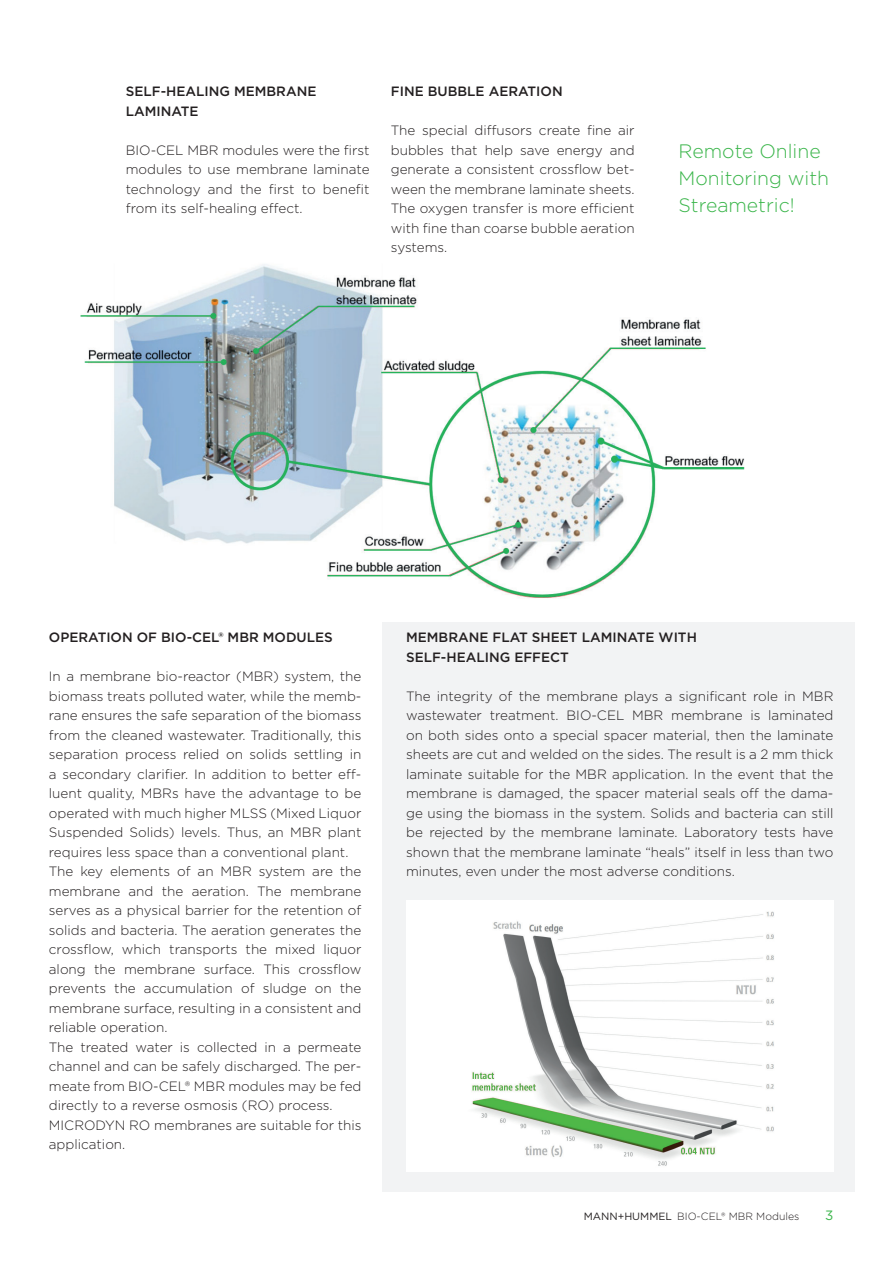
<style>
.page{position:relative;width:893px;height:1263px;background:#fff}
.page>*{position:absolute;margin:0;border:0;box-sizing:border-box;transform-origin:0 0}
.t1{font:300 19.5px/26.7px "Gotham";color:#3ab54a}
.t2{font:300 13.5px/19.5px "Gotham";color:#231f20;text-align:justify}
.t3{font:500 13.5px/19.5px "Gotham";color:#231f20}
.t4{font:13.5px "Gotham";color:#3ab54a}
.t5{font:300 10.5px "Gotham";color:#231f20}
.s1{font-weight:400}
</style>
<div class="page">
<img style="left:80px;top:264px;width:665px;height:334px">
<div style="left:382px;top:622px;width:473px;height:569px;background:#f2f3f4"></div>
<div style="left:406px;top:900px;width:427px;height:272px;background:#fff"></div>
<img style="left:472px;top:911px;width:302px;height:255px">
<p class="t3" style="left:126px;top:81px;width:192px">SELF-HEALING MEMBRANE<br>LAMINATE</p>
<p class="t2" style="left:126px;top:140px;width:245px">BIO-CEL MBR modules were the first modules to use membrane laminate technology and the first to benefit from its self-healing effect.</p>
<p class="t3" style="left:391px;top:81px;width:173px">FINE BUBBLE AERATION</p>
<p class="t2" style="left:391px;top:120px;width:245px">The special diffusors create fine air bubbles that help save energy and generate a consistent crossflow bet&shy;ween the membrane laminate sheets.<br>The oxygen transfer is more efficient with fine than coarse bubble aeration systems.</p>
<h1 class="t1" style="left:679px;top:137px;width:152px">Remote Online<br>Monitoring with<br>Streametric!</h1>
<p class="t3" style="left:49px;top:627px;width:285px">OPERATION OF BIO-CEL® MBR MODULES</p>
<p class="t2" style="left:49px;top:666px;width:314px;text-align:left">In a membrane bio-reactor (MBR) system, the biomass treats polluted water, while the memb&shy;rane ensures the safe separation of the biomass from the cleaned wastewater. Traditionally, this separation process relied on solids settling in a secondary clarifier. In addition to better eff&shy;luent quality, MBRs have the advantage to be operated with much higher MLSS (Mixed Liquor Suspended Solids) levels. Thus, an MBR plant requires less space than a conventional plant.<br>The key elements of an MBR system are the membrane and the aeration. The membrane serves as a physical barrier for the retention of solids and bacteria. The aeration generates the crossflow, which transports the mixed liquor along the membrane surface. This crossflow prevents the accumulation of sludge on the membrane surface, resulting in a consistent and reliable operation.<br>The treated water is collected in a permeate channel and can be safely discharged. The per&shy;meate from BIO-CEL® MBR modules may be fed directly to a reverse osmosis (RO) process.<br>MICRODYN RO membranes are suitable for this application.</p>
<p class="t3" style="left:406px;top:627px;width:292px">MEMBRANE FLAT SHEET LAMINATE WITH<br>SELF-HEALING EFFECT</p>
<p class="t2" style="left:406px;top:686px;width:429px">The integrity of the membrane plays a significant role in MBR wastewater treatment. BIO-CEL MBR membrane is laminated on both sides onto a special spacer material, then the laminate sheets are cut and welded on the sides. The result is a 2 mm thick laminate suitable for the MBR application. In the event that the membrane is damaged, the spacer material seals off the dama&shy;ge using the biomass in the system. Solids and bacteria can still be rejected by the membrane laminate. Laboratory tests have shown that the membrane laminate “heals” itself in less than two minutes, even under the most adverse conditions.</p>
<p class="t5" style="left:584px;top:1210px;width:217px"><span class="s1">MANN+HUMMEL</span> BIO-CEL® MBR Modules</p>
<p class="t4" style="left:825px;top:1207px;width:10px">3</p>
</div>
